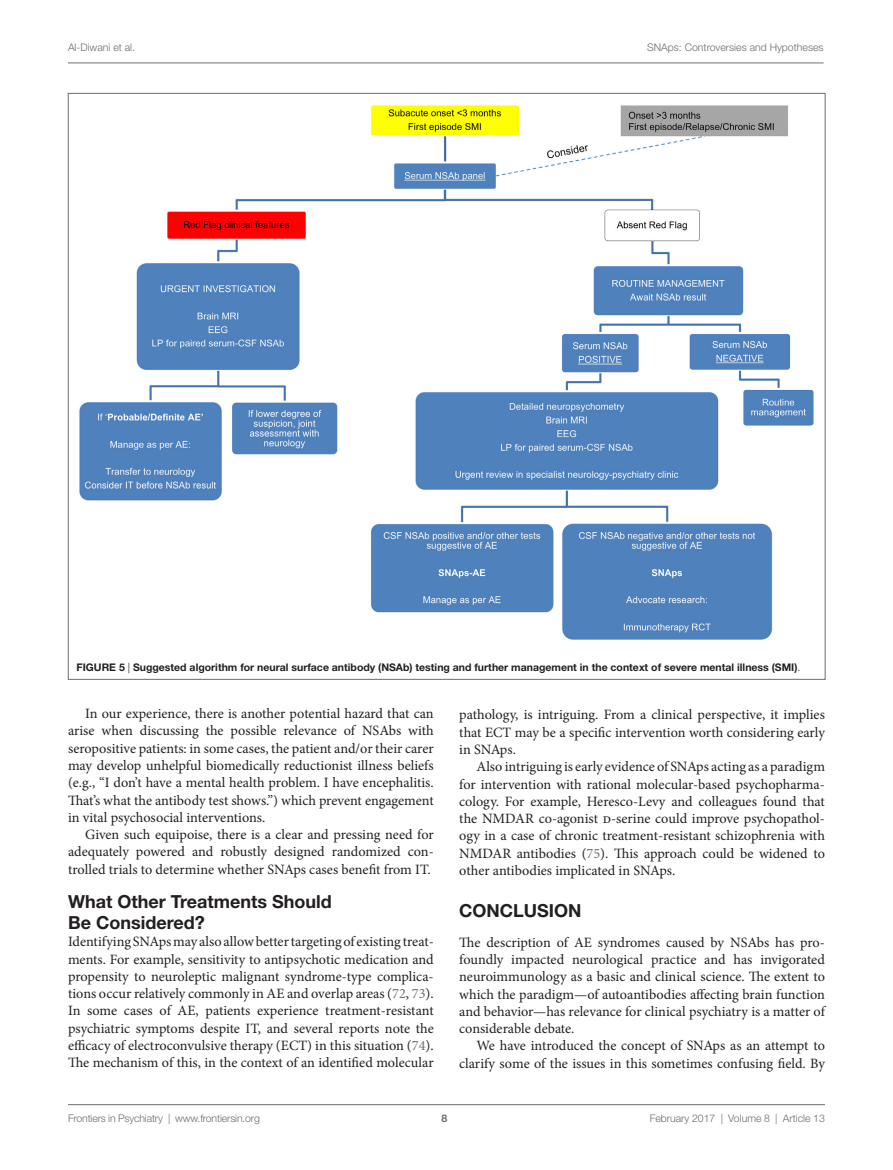
<style>
.page{position:relative;width:893px;height:1170px;background:#fff}
.page>*{position:absolute;margin:0;border:0;box-sizing:border-box;transform-origin:0 0}
.t1{font:700 18px/21px "Helvetica Neue LT Std";color:#231f20}
.t2{font:14.25px/17.2px "Minion Pro";color:#231f20;text-align:justify}
.t3{font:700 10.5px "Helvetica Neue LT Std";color:#231f20}
.t4{font:300 10.5px "Helvetica Neue LT Std";color:#6c6d70}
.t5{font:700 10.5px "Helvetica Neue LT Std";color:#6c6d70}
.s1{font-weight:300}
.s2{color:#6c6d70}
</style>
<div class="page">
<img style="left:79px;top:105px;width:735px;height:535px">
<hr style="left:68px;top:63px;width:756px;height:1px;background:#6c6d70">
<hr style="left:68px;top:1104px;width:757px;height:1px;background:#6c6d70">
<p class="t4" style="left:68px;top:41px;width:69px">Al-Diwani et al.</p>
<p class="t4" style="left:647px;top:41px;width:178px">SNAps: Controversies and Hypotheses</p>
<p class="t3" style="left:77px;top:660px;width:313px">Figure 5 <span class="s1">|</span> Suggested algorithm for neural surface antibody (NSA</p>
<p class="t3" style="left:403px;top:660px;width:399px">b) testing and further management in the context of severe mental illness (SMI)<span class="s1">.</span></p>
<p class="t2" style="left:68px;top:705px;width:367px;text-indent:17px">In our experience, there is another potential hazard that can arise when discussing the possible relevance of NSAbs with seropositive patients: in some cases, the patient and/or their carer may develop unhelpful biomedically reductionist illness beliefs (e.g., “I don’t have a mental health problem. I have encephalitis.<br>That’s what the antibody test shows.”) which prevent engagement in vital psychosocial interventions.</p>
<p class="t2" style="left:68px;top:825px;width:367px;text-indent:17px">Given such equipoise, there is a clear and pressing need for adequately powered and robustly designed randomized con&shy;trolled trials to determine whether SNAps cases benefit from IT.</p>
<p class="t1" style="left:68px;top:890px;width:265px">What Other Treatments Should<br>Be Considered?</p>
<p class="t2" style="left:68px;top:933px;width:367px">Identifying SNAps may also allow better targeting of existing treat&shy;ments. For example, sensitivity to antipsychotic medication and propensity to neuroleptic malignant syndrome-type complica&shy;tions occur relatively commonly in AE and overlap areas (<span class="s2">72</span>, <span class="s2">73</span>).<br>In some cases of AE, patients experience treatment-resistant psychiatric symptoms despite IT, and several reports note the efficacy of electroconvulsive therapy (ECT) in this situation (<span class="s2">74</span>).<br>The mechanism of this, in the context of an identified molecular</p>
<p class="t2" style="left:459px;top:706px;width:367px">pathology, is intriguing. From a clinical perspective, it implies that ECT may be a specific intervention worth considering early in SNAps.</p>
<p class="t2" style="left:459px;top:758px;width:367px;text-indent:17px">Also intriguing is early evidence of SNAps acting as a paradigm for intervention with rational molecular-based psychopharma&shy;cology. For example, Heresco-Levy and colleagues found that the NMDAR co-agonist d-serine could improve psychopathol&shy;ogy in a case of chronic treatment-resistant schizophrenia with NMDAR antibodies (<span class="s2">75</span>). This approach could be widened to other antibodies implicated in SNAps.</p>
<p class="t1" style="left:459px;top:899px;width:90px">CONCLUSION</p>
<p class="t2" style="left:459px;top:933px;width:367px">The description of AE syndromes caused by NSAbs has pro&shy;foundly impacted neurological practice and has invigorated neuroimmunology as a basic and clinical science. The extent to which the paradigm—of autoantibodies affecting brain function and behavior—has relevance for clinical psychiatry is a matter of considerable debate.</p>
<p class="t2" style="left:459px;top:1037px;width:367px;text-align:right">We have introduced the concept of SNAps as an attempt to clarify some of the issues in this sometimes confusing field. By</p>
<p class="t4" style="left:68px;top:1111px;width:193px">Frontiers in Psychiatry | www.frontiersin.org</p>
<p class="t4" style="left:650px;top:1111px;width:177px">February 2017 | Volume 8 | Article 13</p>
<p class="t5" style="left:441px;top:1111px;width:7px">8</p>
</div>
